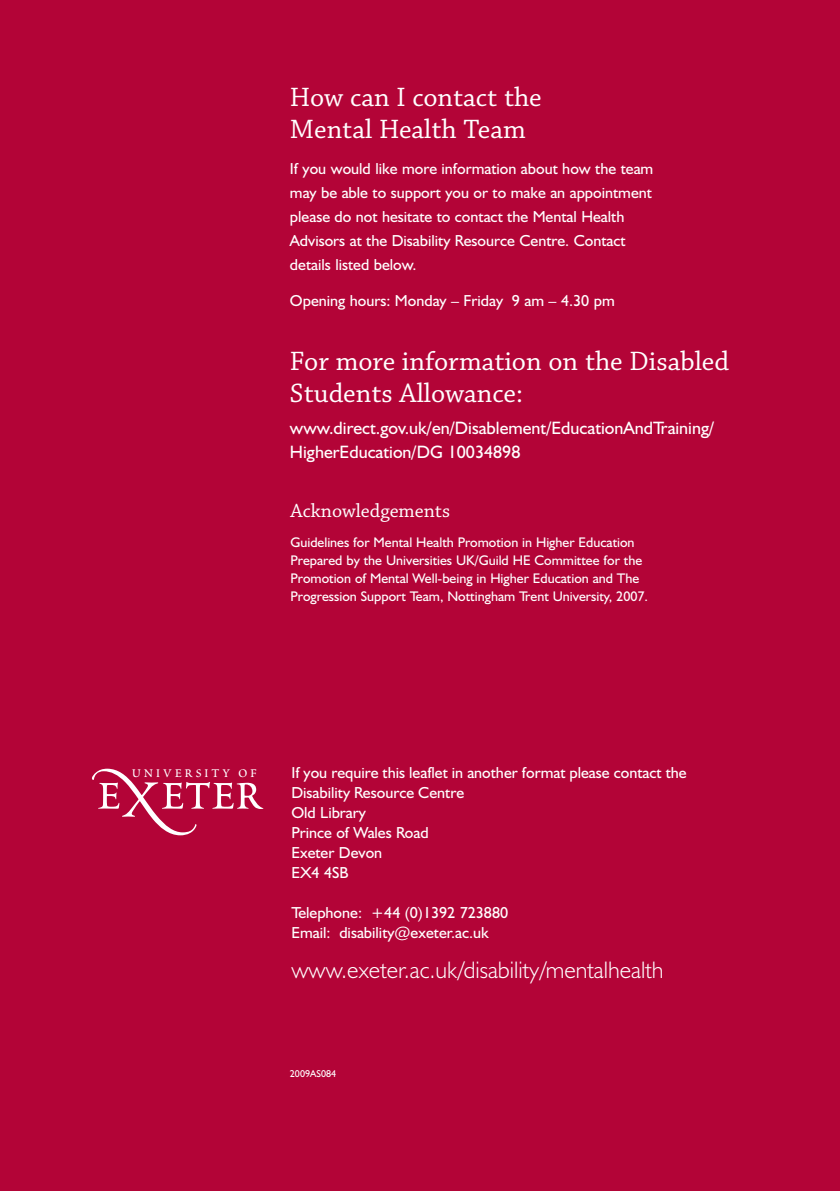
<style>
.page{position:relative;width:840px;height:1191px;background:#fff}
.page>*{position:absolute;margin:0;border:0;box-sizing:border-box;transform-origin:0 0}
.t1{font:60px "Poetica Roman Small Caps";color:#fff}
.t2{font:28px/32px "Chaparral Pro";color:#fff}
.t3{font:300 24px "Humanist 521 BT";color:#fff}
.t4{font:20px "Chaparral Pro";color:#fff}
.t5{font:18px/24px "Humanist 521 BT";color:#fff}
.t6{font:18px "Poetica Roman Small Caps";letter-spacing:.115em;color:#fff}
.t7{font:16px/20px "Humanist 521 BT";color:#fff}
.t8{font:14px/18px "Humanist 521 BT";color:#fff}
.t9{font:10px "Humanist 521 BT";color:#fff}
.s1{font-family:"Poetica Roman Small Caps Alt";font-size:80px}
</style>
<div class="page">
<svg style="left:839px;top:368px;width:1px;height:823px"></svg>
<div style="left:0;top:0;width:839px;height:1191px;background:#b30437"></div>
<h2 class="t2" style="left:290px;top:83px;width:253px">How can I contact the<br>Mental Health Team</h2>
<p class="t7" style="left:290px;top:158px;width:364px;line-height:24px">If you would like more information about how the team may be able to support you or to make an appointment please do not hesitate to contact the Mental Health Advisors at the Disability Resource Centre. Contact details listed below.</p>
<p class="t7" style="left:290px;top:292px;width:326px">Opening hours: Monday – Friday 9 am – 4.30 pm</p>
<h2 class="t2" style="left:290px;top:347px;width:440px">For more information on the Disabled<br>Students Allowance:</h2>
<p class="t5" style="left:290px;top:418px;width:425px">www.direct.gov.uk/en/Disablement/EducationAndTraining/<br>HigherEducation/DG 10034898</p>
<p class="t4" style="left:290px;top:503px;width:161px">Acknowledgements</p>
<p class="t8" style="left:290px;top:534px;width:359px">Guidelines for Mental Health Promotion in Higher Education Prepared by the Universities UK/Guild HE Committee for the Promotion of Mental Well-being in Higher Education and The Progression Support Team, Nottingham Trent University, 2007.</p>
<p class="t6" style="left:131px;top:760px;width:127px">university of</p>
<p class="t7" style="left:291px;top:764px;width:396px">If you require this leaflet in another format please contact the<br>Disability Resource Centre<br>Old Library<br>Prince of Wales Road<br>Exeter Devon<br>EX4 4SB</p>
<p class="t7" style="left:291px;top:904px;width:218px">Telephone: +44 (0)1392 723880<br>Email: disability@exeter.ac.uk</p>
<h3 class="t3" style="left:291px;top:962px;width:373px">www.exeter.ac.uk/disability/mentalhealth</h3>
<h1 class="t1" style="left:96px;top:752px;width:169px">e<span class="s1">x</span>eter</h1>
<p class="t9" style="left:290px;top:1070px;width:48px">2009AS084</p>
</div>
